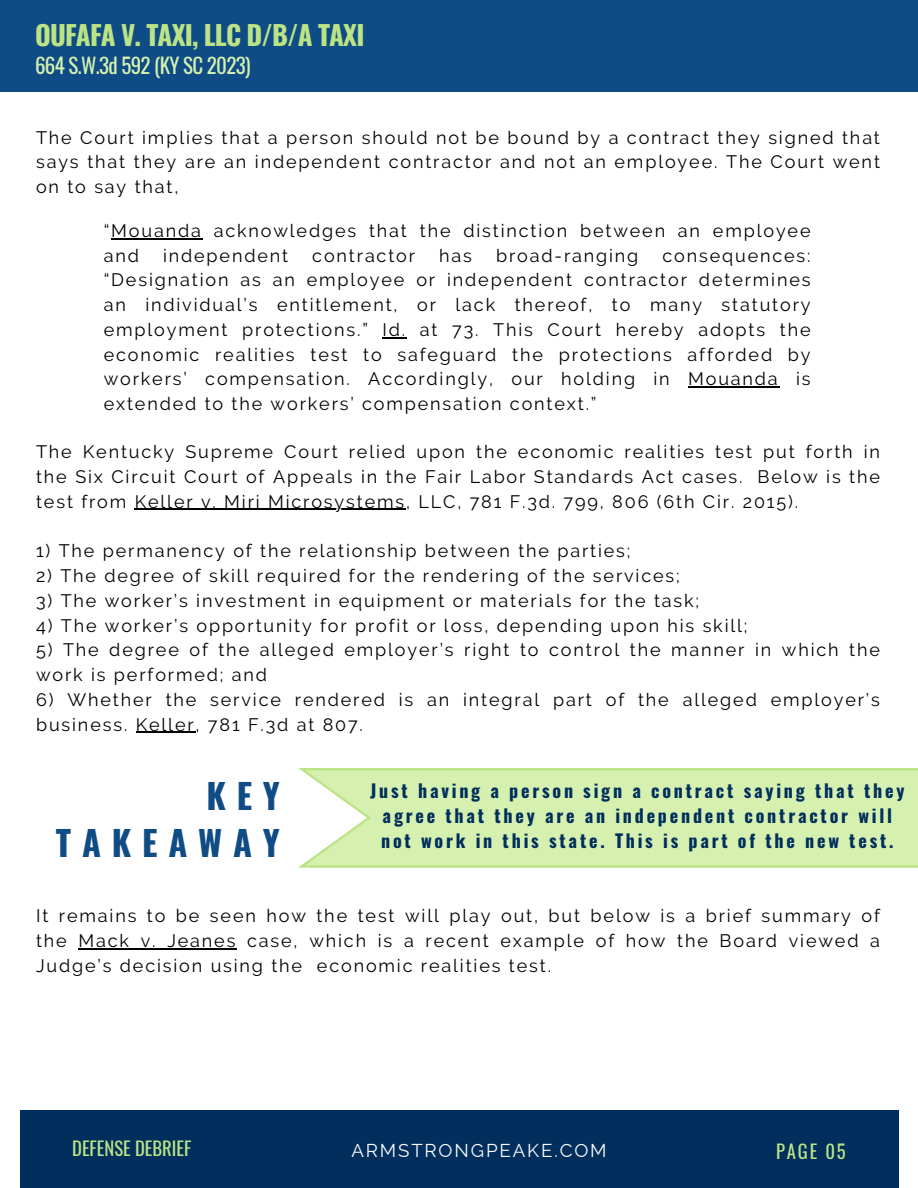
<style>
.page{position:relative;width:918px;height:1188px;background:#fff}
.page>*{position:absolute;margin:0;border:0;box-sizing:border-box;transform-origin:0 0}
.t1{font:700 34.5px/47.2px "Oswald";letter-spacing:.315em;color:#0f4c85;text-align:right}
.t2{font:700 27px "Oswald";letter-spacing:-.03em;color:#bce485}
.t3{font:21px "Oswald";letter-spacing:-.03em;color:#d6f1af}
.t4{font:18.75px "Oswald";color:#bce485}
.t5{font:18.75px "Raleway";letter-spacing:.1em;color:#fafafa}
.t6{font:18px/24.8px "Raleway";letter-spacing:.105em;color:#000;text-align:justify}
.t7{font:700 18px/24.8px "Oswald";letter-spacing:.155em;color:#002e5d;text-align:center}
</style>
<div class="page">
<div style="left:20px;top:1110px;width:878px;height:78px;background:#002e5d"></div>
<div style="left:0;top:0;width:918px;height:92px;background:#0f4c85"></div>
<hr style="left:135px;top:509px;width:271px;height:1px;background:#000">
<hr style="left:136px;top:732px;width:60px;height:1px;background:#000">
<svg style="left:298px;top:768px;width:620px;height:99px;background:#d7f1b1"></svg>
<hr style="left:111px;top:238px;width:92px;height:1px;background:#000">
<svg style="left:383px;top:337px;width:24px;height:1px"></svg>
<hr style="left:688px;top:386px;width:92px;height:2px;background:#000">
<hr style="left:79px;top:948px;width:158px;height:1px;background:#000">
<p class="t2" style="left:35px;top:14px;width:331px">OUFAFA V. TAXI, LLC D/B/A TAXI</p>
<p class="t3" style="left:35px;top:49px;width:217px">664 S.W.3d 592 (KY SC 2023)</p>
<p class="t6" style="left:36px;top:125px;width:845px">The Court implies that a person should not be bound by a contract they signed that says that they are an independent contractor and not an employee. The Court went on to say that,</p>
<h1 class="t6" style="left:104px;top:218px;width:708px">“Mouanda acknowledges that the distinction between an employee and</h1>
<h1 class="t6" style="left:163px;top:243px;width:127px">independent</h1>
<h1 class="t6" style="left:312px;top:243px;width:104px">contractor</h1>
<h1 class="t6" style="left:439px;top:243px;width:34px">has</h1>
<h1 class="t6" style="left:496px;top:243px;width:144px">broad-ranging</h1>
<h1 class="t6" style="left:104px;top:243px;width:708px;text-indent:559px">consequences: “Designation as an employee or independent contractor determines an individual’s entitlement, or lack thereof, to many statutory employment protections.” Id. at 73. This Court hereby adopts the economic realities test to safeguard the protections afforded by workers’ compensation. Accordingly, our holding in Mouanda is extended to the workers’ compensation context.”</h1>
<h2 class="t6" style="left:36px;top:440px;width:845px">The Kentucky Supreme Court relied upon the economic realities test put forth in the Six Circuit Court of Appeals in the Fair Labor Standards Act cases. Below is the test from</h2>
<h3 class="t6" style="left:135px;top:489px;width:665px">Keller v. Miri Microsystems, LLC, 781 F.3d. 799, 806 (6th Cir. 2015).</h3>
<h3 class="t6" style="left:36px;top:539px;width:596px">1) The permanency of the relationship between the parties;</h3>
<h3 class="t6" style="left:36px;top:563px;width:645px">2) The degree of skill required for the rendering of the services;</h3>
<h3 class="t6" style="left:36px;top:588px;width:665px">3) The worker’s investment in equipment or materials for the task;</h3>
<h3 class="t6" style="left:36px;top:613px;width:713px">4) The worker’s opportunity for profit or loss, depending upon his skill;</h3>
<h3 class="t6" style="left:36px;top:638px;width:845px">5) The degree of the alleged employer’s right to control the manner in which the</h3>
<p class="t6" style="left:36px;top:662px;width:233px">work is performed; and</p>
<p class="t6" style="left:36px;top:687px;width:845px">6) Whether the service rendered is an integral part of the alleged employer’s</p>
<p class="t6" style="left:36px;top:712px;width:328px">business. Keller, 781 F.3d at 807.</p>
<p class="t1" style="left:56px;top:771px;width:225px">KEY<br>TAKEAWAY</p>
<p class="t7" style="left:370px;top:778px;width:536px">Just having a person sign a contract saying that they agree that they are an independent contractor will not work in this state. This is part of the new test.</p>
<h5 class="t6" style="left:36px;top:904px;width:845px">It remains to be seen how the test will play out, but below is a brief summary of the Mack v. Jeanes case, which is a recent example of how the Board viewed a Judge’s decision using the economic realities test.</h5>
<p class="t4" style="left:72px;top:1134px;width:121px">DEFENSE DEBRIEF</p>
<p class="t5" style="left:351px;top:1140px;width:257px">ARMSTRONGPEAKE.COM</p>
<p class="t4" style="left:776px;top:1137px;width:71px">PAGE 05</p>
</div>
